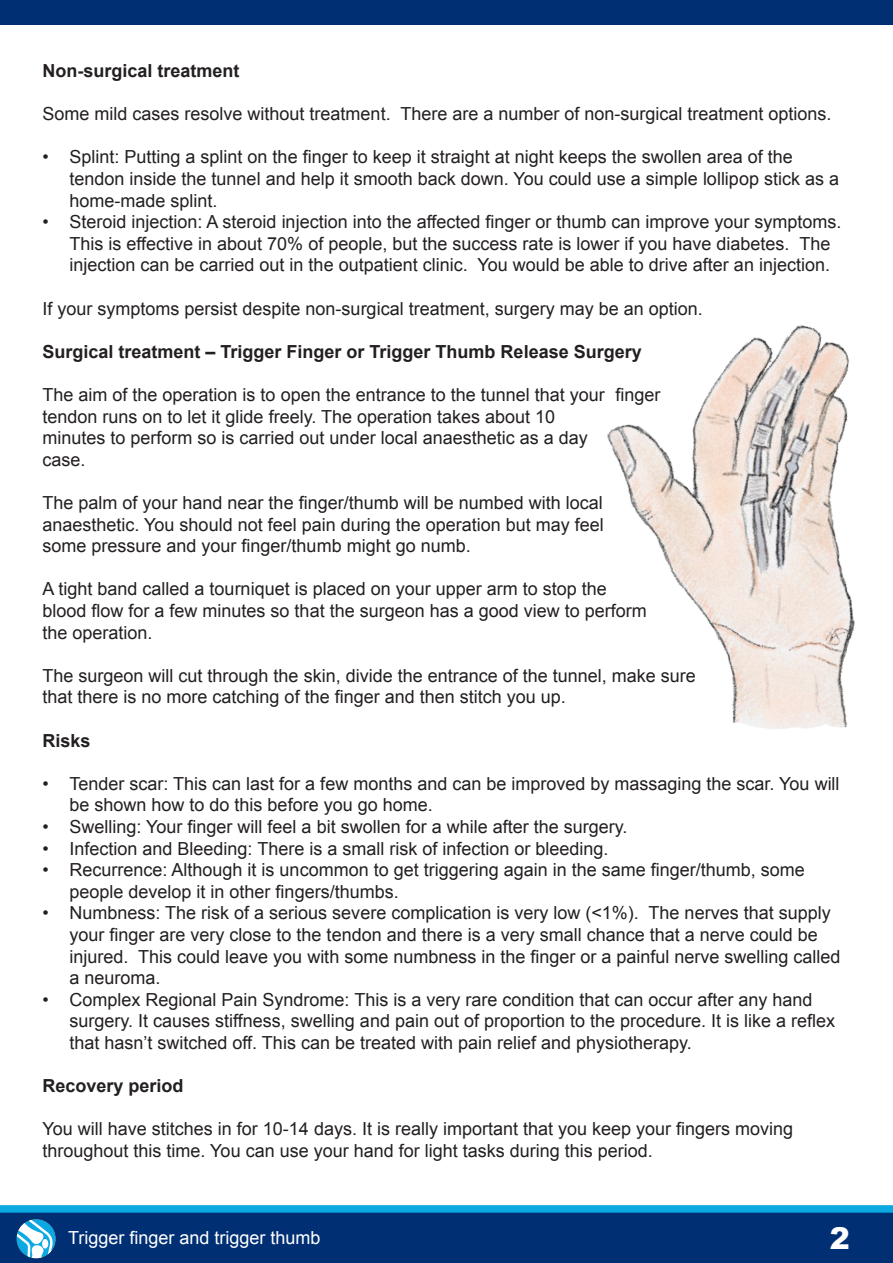
<style>
.page{position:relative;width:893px;height:1263px;background:#fff}
.page>*{position:absolute;margin:0;border:0;box-sizing:border-box;transform-origin:0 0}
.t1{font:900 30px "Arial";color:#fff}
.t2{font:18px/21.6px "Arial";color:#231f20}
.t3{font:700 18px "Arial";color:#231f20}
.t4{font:18px "Arial";color:#fff}
</style>
<div class="page">
<div style="left:0;top:1208px;width:893px;height:55px;background:#002f74"></div>
<div style="left:0;top:1205px;width:893px;height:8px;background:#0ba8e1"></div>
<svg style="left:17px;top:1219px;width:39px;height:39px"></svg>
<svg style="left:17px;top:1219px;width:36px;height:39px"></svg>
<img style="left:607px;top:325px;width:248px;height:405px">
<div style="left:0;top:0;width:893px;height:25px;background:#002f74"></div>
<p class="t3" style="left:43px;top:59px;width:199px">Non-surgical treatment</p>
<p class="t2" style="left:43px;top:103px;width:791px">Some mild cases resolve without treatment. There are a number of non-surgical treatment options.</p>
<p class="t2" style="left:70px;top:146px;width:771px;text-indent:-27px">• Splint: Putting a splint on the finger to keep it straight at night keeps the swollen area of the tendon inside the tunnel and help it smooth back down. You could use a simple lollipop stick as a home-made splint.</p>
<p class="t2" style="left:70px;top:211px;width:774px;text-indent:-27px">• Steroid injection: A steroid injection into the affected finger or thumb can improve your symptoms.<br>This is effective in about 70% of people, but the success rate is lower if you have diabetes. The injection can be carried out in the outpatient clinic. You would be able to drive after an injection.</p>
<p class="t2" style="left:43px;top:298px;width:662px">If your symptoms persist despite non-surgical treatment, surgery may be an option.</p>
<p class="t3" style="left:43px;top:340px;width:601px">Surgical treatment – Trigger Finger or Trigger Thumb Release Surgery</p>
<p class="t2" style="left:43px;top:384px;width:620px">The aim of the operation is to open the entrance to the tunnel that your finger tendon runs on to let it glide freely. The operation takes about 10<br>minutes to perform so is carried out under local anaesthetic as a day<br>case.</p>
<p class="t2" style="left:43px;top:492px;width:563px;text-align:justify">The palm of your hand near the finger/thumb will be numbed with local anaesthetic. You should not feel pain during the operation but may feel some pressure and your finger/thumb might go numb.</p>
<p class="t2" style="left:43px;top:578px;width:606px">A tight band called a tourniquet is placed on your upper arm to stop the blood flow for a few minutes so that the surgeon has a good view to perform the operation.</p>
<p class="t2" style="left:43px;top:665px;width:655px">The surgeon will cut through the skin, divide the entrance of the tunnel, make sure that there is no more catching of the finger and then stitch you up.</p>
<p class="t3" style="left:43px;top:728px;width:50px">Risks</p>
<p class="t2" style="left:70px;top:773px;width:772px;text-indent:-27px">• Tender scar: This can last for a few months and can be improved by massaging the scar. You will be shown how to do this before you go home.</p>
<p class="t2" style="left:43px;top:816px;width:586px">• Swelling: Your finger will feel a bit swollen for a while after the surgery.</p>
<p class="t2" style="left:43px;top:838px;width:567px">• Infection and Bleeding: There is a small risk of infection or bleeding.</p>
<p class="t2" style="left:70px;top:859px;width:737px;text-indent:-27px">• Recurrence: Although it is uncommon to get triggering again in the same finger/thumb, some people develop it in other fingers/thumbs.</p>
<p class="t2" style="left:70px;top:902px;width:773px;text-indent:-27px">• Numbness: The risk of a serious severe complication is very low (&lt;1%). The nerves that supply your finger are very close to the tendon and there is a very small chance that a nerve could be injured. This could leave you with some numbness in the finger or a painful nerve swelling called a neuroma.</p>
<p class="t2" style="left:70px;top:989px;width:767px;text-indent:-27px">• Complex Regional Pain Syndrome: This is a very rare condition that can occur after any hand surgery. It causes stiffness, swelling and pain out of proportion to the procedure. It is like a reflex that hasn’t switched off. This can be treated with pain relief and physiotherapy.</p>
<p class="t3" style="left:43px;top:1074px;width:143px">Recovery period</p>
<p class="t2" style="left:43px;top:1118px;width:752px">You will have stitches in for 10-14 days. It is really important that you keep your fingers moving throughout this time. You can use your hand for light tasks during this period.</p>
<p class="t4" style="left:68px;top:1226px;width:254px">Trigger finger and trigger thumb</p>
<h1 class="t1" style="left:830px;top:1216px;width:22px">2</h1>
</div>
